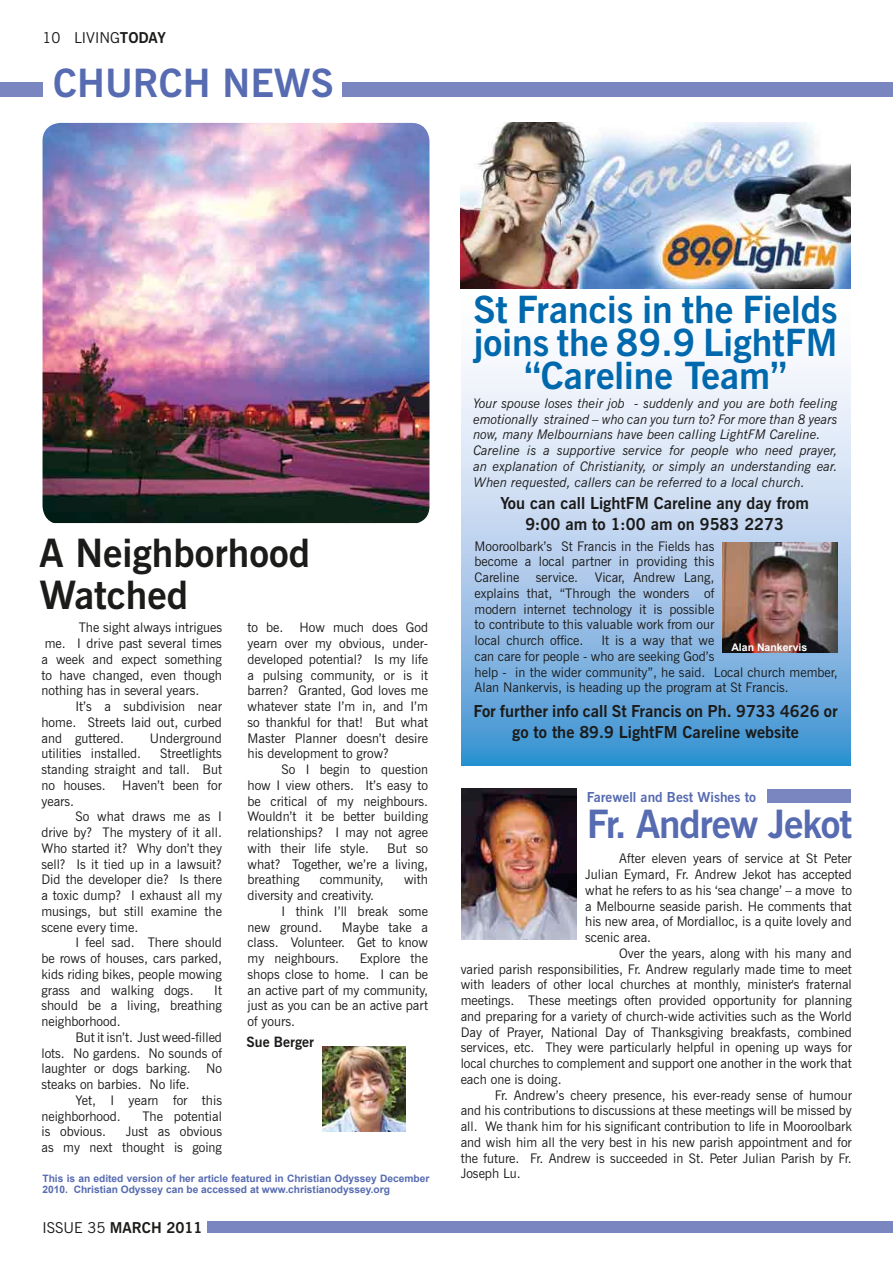
<style>
.page{position:relative;width:893px;height:1263px;background:#fff}
.page>*{position:absolute;margin:0;border:0;box-sizing:border-box;transform-origin:0 0}
.t1{font:700 39px/42px "News Gothic BT";color:#1b1b1a}
.t2{font:700 39px "News Gothic BT";letter-spacing:-.03em;color:#566bb1}
.t3{font:700 39px "News Gothic BT";color:#566bb1}
.t4{font:700 37.5px/33px "News Gothic BT";color:#0068ad;text-align:center}
.t5{font:700 16.5px/21px "News Gothic BT";color:#1b1b1a;text-align:center}
.t6{font:700 15px "News Gothic BT";color:#1b1b1a}
.t7{font:15px "News Gothic BT";color:#1b1b1a}
.t8{font:700 14.25px "News Gothic BT";color:#1b1b1a}
.t9{font:700 13.8px "News Gothic BT";color:#566bb1}
.t10{font:13.2px/15.8px "News Gothic BT";color:#1b1b1a;text-align:justify}
.t11{font:italic 13.2px/15.8px "News Gothic BT";color:#1b1b1a}
.t12{font:700 10.5px "Arial";color:#fff}
.t13{font:700 10.2px/11.4px "Arial";color:#566bb1}
.s1{font-weight:700}
.s2{font-weight:400}
</style>
<div class="page">
<img style="left:43px;top:123px;width:386px;height:400px">
<div style="left:767px;top:790px;width:83px;height:13px;background:#7986c0"></div>
<div style="left:343px;top:83px;width:550px;height:14px;background:#7986c0"></div>
<div style="left:0;top:83px;width:43px;height:14px;background:#7986c0"></div>
<div style="left:208px;top:1221px;width:685px;height:12px;background:#7986c0"></div>
<svg style="left:461px;top:366px;width:389px;height:399px;background:#a9caea"></svg>
<img style="left:461px;top:123px;width:389px;height:166px">
<img style="left:723px;top:542px;width:115px;height:111px">
<img style="left:323px;top:1046px;width:83px;height:86px">
<img style="left:462px;top:788px;width:115px;height:152px">
<p class="t7" style="left:43px;top:28px;width:125px">10 LIVING<span class="s1">TODAY</span></p>
<h1 class="t3" style="left:53px;top:59px;width:282px">CHURCH NEWS</h1>
<h1 class="t1" style="left:40px;top:532px;width:272px">A Neighborhood<br>Watched</h1>
<p class="t10" style="left:41px;top:620px;width:182px;text-indent:37px">The sight always intrigues me. I drive past several times a week and expect something to have changed, even though nothing has in several years.</p>
<p class="t10" style="left:41px;top:698px;width:182px;text-indent:34px">It’s a subdivision near home. Streets laid out, curbed and guttered.</p>
<p class="t10" style="left:247px;top:620px;width:182px">to be. How much does God yearn over my obvious, under&shy;developed potential? Is my life a pulsing community, or is it barren? Granted, God loves me whatever state I’m in, and I’m so thankful for that! But what Master Planner doesn’t desire his development to grow?</p>
<p class="t10" style="left:247px;top:761px;width:182px;text-indent:34px">So I begin to question how I view others. It’s easy to be critical of my neighbours.<br>Wouldn’t it be better building relationships? I may not agree with their life style.</p>
<p class="t10" style="left:150px;top:730px;width:74px">Underground</p>
<p class="t10" style="left:41px;top:746px;width:182px;text-indent:119px">Streetlights standing straight and tall. But no houses.</p>
<p class="t10" style="left:41px;top:746px;width:101px">utilities installed.</p>
<p class="t10" style="left:122px;top:777px;width:101px">Haven’t been for</p>
<p class="t10" style="left:41px;top:793px;width:34px">years.</p>
<p class="t10" style="left:41px;top:809px;width:182px;text-indent:34px">So what draws me as I drive by? The mystery of it all.<br>Who started it? Why don’t they sell? Is it tied up in a lawsuit?<br>Did the developer die? Is there a toxic dump? I exhaust all my musings, but still examine the scene every time.</p>
<p class="t10" style="left:41px;top:935px;width:182px;text-indent:34px">I feel sad. There should be rows of houses, cars parked, kids riding bikes, people mowing grass and walking dogs.</p>
<p class="t10" style="left:247px;top:840px;width:182px;text-indent:140px">But so what? Together, we’re a living, breathing</p>
<p class="t10" style="left:320px;top:872px;width:66px">community,</p>
<p class="t10" style="left:404px;top:872px;width:25px">with</p>
<p class="t10" style="left:247px;top:887px;width:128px">diversity and creativity.</p>
<p class="t10" style="left:282px;top:903px;width:148px">I think I’ll break some</p>
<p class="t10" style="left:247px;top:919px;width:76px">new ground.</p>
<p class="t10" style="left:247px;top:919px;width:182px;text-indent:94px">Maybe take a class. Volunteer. Get to know my neighbours.</p>
<p class="t10" style="left:247px;top:950px;width:182px;text-indent:112px">Explore the shops close to home. I can be an active part of my community, just as you can be an active part of yours.</p>
<p class="t10" style="left:41px;top:982px;width:182px;text-indent:173px">It should be a living, breathing neighborhood.</p>
<p class="t10" style="left:41px;top:1029px;width:182px;text-indent:34px">But it isn’t. Just weed-filled lots. No gardens. No sounds of laughter or dogs barking. No steaks on barbies. No life.</p>
<p class="t10" style="left:41px;top:1092px;width:182px;text-indent:34px">Yet, I yearn for this neighborhood.</p>
<p class="t8" style="left:247px;top:1033px;width:69px">Sue Berger</p>
<p class="t10" style="left:142px;top:1108px;width:81px">The potential</p>
<p class="t10" style="left:41px;top:1124px;width:182px;text-align:right">Just as obvious<br>as my next thought is going</p>
<p class="t10" style="left:41px;top:1124px;width:66px">is obvious.</p>
<p class="t13" style="left:43px;top:1172px;width:388px">This is an edited version of her article featured in Christian Odyssey December<br>2010. Christian Odyssey can be accessed at www.christianodyssey.org</p>
<p class="t6" style="left:43px;top:1218px;width:162px"><span class="s2">ISSUE 35</span> MARCH 2011</p>
<h2 class="t4" style="left:473px;top:293px;width:366px">St Francis in the Fields joins the 89.9 LightFM “Careline Team”</h2>
<p class="t11" style="left:473px;top:395px;width:366px">Your spouse loses their job - suddenly and you are both feeling emotionally strained – who can you turn to? For more than 8 years now, many Melbournians have been calling LightFM Careline.<br>Careline is a supportive service for people who need prayer, an explanation of Christianity, or simply an understanding ear.<br>When requested, callers can be referred to a local church.</p>
<p class="t5" style="left:500px;top:492px;width:310px">You can call LightFM Careline any day from<br>9:00 am to 1:00 am on 9583 2273</p>
<p class="t10" style="left:475px;top:538px;width:241px">Mooroolbark’s St Francis in the Fields has become a local partner in providing this Careline</p>
<p class="t10" style="left:475px;top:569px;width:241px;text-indent:120px">Vicar, Andrew Lang, explains that, “Through the wonders of modern internet technology it is possible to contribute to this valuable work from our local church office.</p>
<p class="t10" style="left:536px;top:569px;width:44px">service.</p>
<p class="t10" style="left:475px;top:632px;width:365px;text-align:left;text-indent:127px">It is a way that we<br>can care for people - who are seeking God’s<br>help - in the wider community”, he said. Local church member, Alan Nankervis, is heading up the program at St Francis.</p>
<p class="t12" style="left:731px;top:640px;width:77px">Alan Nankervis</p>
<p class="t5" style="left:473px;top:701px;width:366px">For further info call St Francis on Ph. 9733 4626 or go to the 89.9 LightFM Careline website</p>
<p class="t9" style="left:587px;top:788px;width:171px">Farewell and Best Wishes to</p>
<h1 class="t2" style="left:587px;top:800px;width:267px">Fr. Andrew Jekot</h1>
<p class="t10" style="left:585px;top:851px;width:268px;text-indent:34px">After eleven years of service at St Peter Julian Eymard, Fr. Andrew Jekot has accepted what he refers to as his ‘sea change’ – a move to a Melbourne seaside parish. He comments that his new area, of Mordialloc, is a quite lovely and scenic area.</p>
<p class="t10" style="left:461px;top:945px;width:393px;text-indent:159px">Over the years, along with his many and varied parish responsibilities, Fr. Andrew regularly made time to meet with leaders of other local churches at monthly, minister's fraternal meetings. These meetings often provided opportunity for planning and preparing for a variety of church-wide activities such as the World Day of Prayer, National Day of Thanksgiving breakfasts, combined services, etc. They were particularly helpful in opening up ways for local churches to complement and support one another in the work that each one is doing.</p>
<p class="t10" style="left:461px;top:1087px;width:393px;text-indent:34px">Fr. Andrew’s cheery presence, his ever-ready sense of humour and his contributions to discussions at these meetings will be missed by all. We thank him for his significant contribution to life in Mooroolbark and wish him all the very best in his new parish appointment and for the future. Fr. Andrew is succeeded in St. Peter Julian Parish by Fr.<br>Joseph Lu.</p>
</div>
